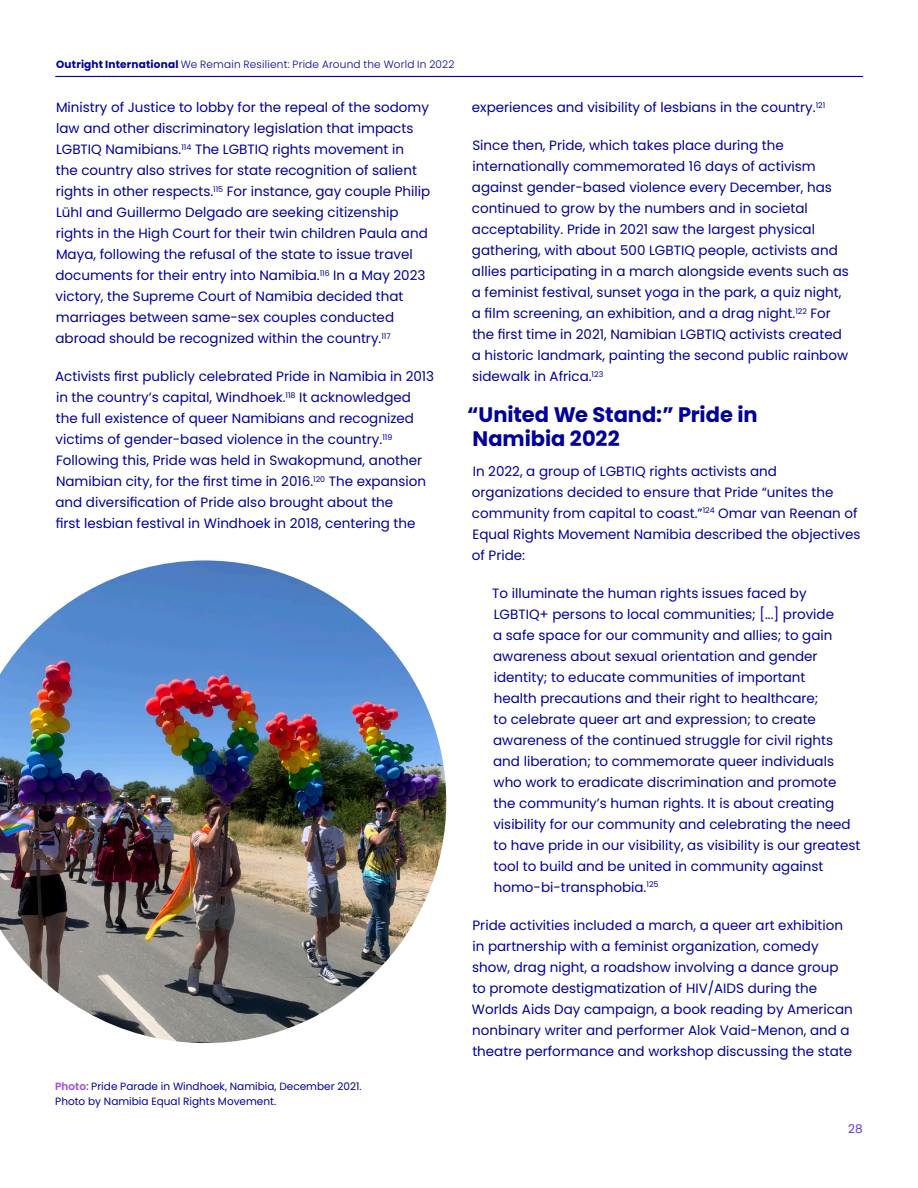
<style>
.page{position:relative;width:918px;height:1188px;background:#fff}
.page>*{position:absolute;margin:0;border:0;box-sizing:border-box;transform-origin:0 0}
.Heading2_Reworked{font:700 21px/24px "Poppins";letter-spacing:-.005em;color:#009}
.Body_text_1{font:13.5px/21px "Poppins";color:#009}
.t1{font:12px "Poppins";color:#63c}
.captions{font:10.5px/15px "Poppins";color:#009}
.t2{font:300 10.5px "Poppins";letter-spacing:.02em;color:#009}
.s1{font-weight:700}
.s2{font-weight:600;color:#a645e0}
</style>
<div class="page">
<hr style="left:55px;top:76px;width:808px;height:1px;background:#009">
<img style="left:0;top:560px;width:446px;height:483px">
<p class="t2" style="left:56px;top:58px;width:400px"><span class="s1">Outright International</span> We Remain Resilient: Pride Around the World In 2022</p>
<p class="Body_text_1" style="left:55px;top:97px;width:376px">Ministry of Justice to lobby for the repeal of the sodomy law and other discriminatory legislation that impacts LGBTIQ Namibians.<sup>114</sup> The LGBTIQ rights movement in<br>the country also strives for state recognition of salient rights in other respects.<sup>115</sup> For instance, gay couple Philip Lühl and Guillermo Delgado are seeking citizenship rights in the High Court for their twin children Paula and Maya, following the refusal of the state to issue travel documents for their entry into Namibia.<sup>116</sup> In a May 2023 victory, the Supreme Court of Namibia decided that marriages between same-sex couples conducted abroad should be recognized within the country.<sup>117</sup></p>
<p class="Body_text_1" style="left:55px;top:366px;width:381px">Activists first publicly celebrated Pride in Namibia in 2013 in the country’s capital, Windhoek.<sup>118</sup> It acknowledged the full existence of queer Namibians and recognized victims of gender-based violence in the country.<sup>119<br></sup>Following this, Pride was held in Swakopmund, another Namibian city, for the first time in 2016.<sup>120</sup> The expansion and diversification of Pride also brought about the<br>first lesbian festival in Windhoek in 2018, centering the</p>
<p class="captions" style="left:55px;top:1079px;width:308px"><span class="s2">Photo:</span> Pride Parade in Windhoek, Namibia, December 2021.<br>Photo by Namibia Equal Rights Movement.</p>
<p class="Body_text_1" style="left:472px;top:97px;width:355px">experiences and visibility of lesbians in the country.<sup>121</sup></p>
<p class="Body_text_1" style="left:472px;top:135px;width:378px">Since then, Pride, which takes place during the internationally commemorated 16 days of activism against gender-based violence every December, has continued to grow by the numbers and in societal acceptability. Pride in 2021 saw the largest physical gathering, with about 500 LGBTIQ people, activists and allies participating in a march alongside events such as a feminist festival, sunset yoga in the park, a quiz night, a film screening, an exhibition, and a drag night.<sup>122</sup> For the first time in 2021, Namibian LGBTIQ activists created a historic landmark, painting the second public rainbow sidewalk in Africa.<sup>123</sup></p>
<p class="Heading2_Reworked" style="left:467px;top:403px;width:292px">“United We Stand:” Pride in<br>Namibia 2022</p>
<p class="Body_text_1" style="left:472px;top:461px;width:390px">In 2022, a group of LGBTIQ rights activists and organizations decided to ensure that Pride “unites the community from capital to coast.”<sup>124</sup> Omar van Reenan of Equal Rights Movement Namibia described the objectives of Pride:</p>
<p class="Body_text_1" style="left:492px;top:583px;width:370px">To illuminate the human rights issues faced by LGBTIQ+ persons to local communities; [...] provide<br>a safe space for our community and allies; to gain awareness about sexual orientation and gender identity; to educate communities of important<br>health precautions and their right to healthcare;<br>to celebrate queer art and expression; to create awareness of the continued struggle for civil rights and liberation; to commemorate queer individuals who work to eradicate discrimination and promote the community’s human rights. It is about creating visibility for our community and celebrating the need to have pride in our visibility, as visibility is our greatest tool to build and be united in community against homo-bi-transphobia.<sup>125</sup></p>
<p class="Body_text_1" style="left:472px;top:915px;width:382px">Pride activities included a march, a queer art exhibition in partnership with a feminist organization, comedy show, drag night, a roadshow involving a dance group to promote destigmatization of HIV/AIDS during the Worlds Aids Day campaign, a book reading by American nonbinary writer and performer Alok Vaid-Menon, and a theatre performance and workshop discussing the state</p>
<p class="t1" style="left:848px;top:1122px;width:16px">28</p>
</div>
